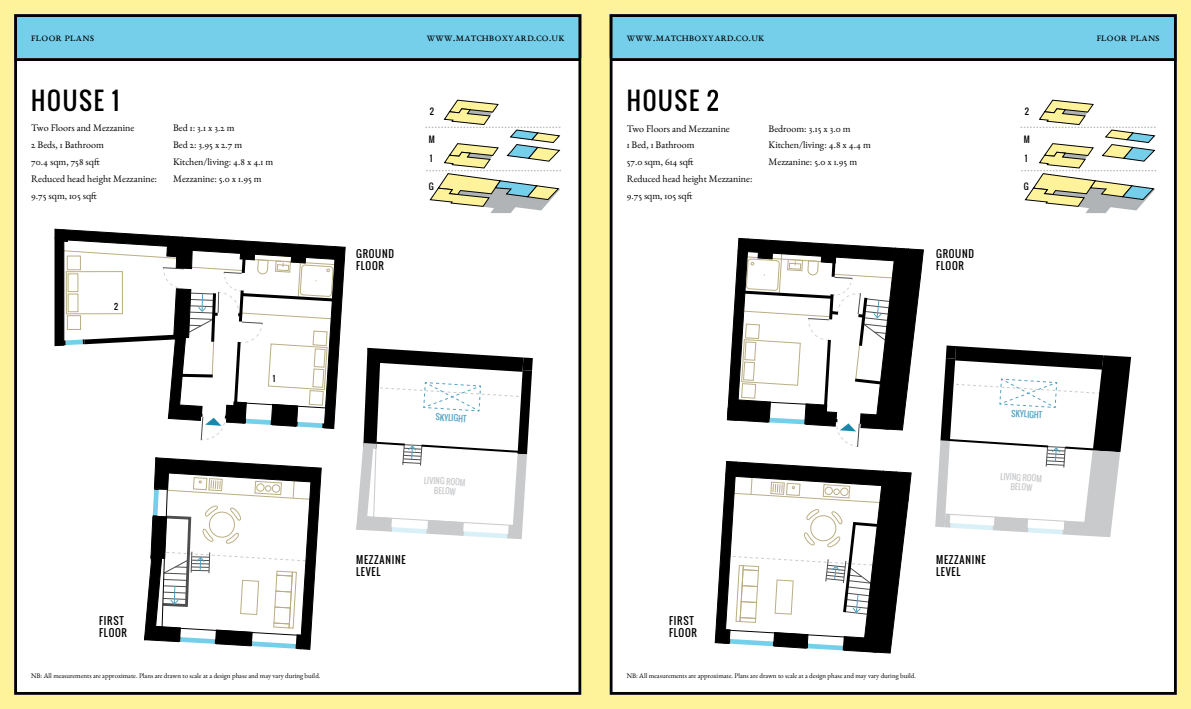
<style>
.page{position:relative;width:1191px;height:709px;background:#fef29a}
.page>*{position:absolute;margin:0;border:0;box-sizing:border-box;transform-origin:0 0}
.t1{font:24px "Oswald";letter-spacing:.07em;color:#000}
.t2{font:12px "EB Garamond";color:#000}
.t3{font:10px/17px "EB Garamond";color:#000}
.t4{font:10px/12px "Oswald";letter-spacing:.07em;color:#000}
.t5{font:8.4px "Oswald";color:#000}
.t6{font:8px/9.6px "Oswald";color:#c9cacc;text-align:center}
.t7{font:8px "Oswald";color:#51a2c2}
.t8{font:8px "Oswald";color:#000}
.t9{font:7px "EB Garamond";color:#000}
</style>
<div class="page">
<div style="left:609px;top:14px;width:567px;height:44px;background:#75cfeb"></div>
<div style="left:14px;top:14px;width:567px;height:44px;background:#75cfeb"></div>
<div style="left:14px;top:60px;width:567px;height:634px;background:#fff"></div>
<div style="left:609px;top:60px;width:567px;height:634px;background:#fff"></div>
<svg style="left:55px;top:229px;width:290px;height:212px"></svg>
<svg style="left:727px;top:238px;width:196px;height:209px"></svg>
<svg style="left:144px;top:457px;width:177px;height:193px"></svg>
<svg style="left:715px;top:461px;width:196px;height:192px"></svg>
<svg style="left:356px;top:348px;width:177px;height:191px"></svg>
<svg style="left:935px;top:345px;width:196px;height:192px"></svg>
<svg style="left:707px;top:90px;width:11px;height:21px"></svg>
<svg style="left:425px;top:100px;width:136px;height:113px"></svg>
<svg style="left:1020px;top:100px;width:136px;height:113px"></svg>
<hr style="left:14px;top:58px;width:566px;height:3px;background:#000">
<hr style="left:610px;top:58px;width:566px;height:3px;background:#000">
<div style="left:609px;top:14px;width:567px;height:680px;border:3px solid #000"></div>
<div style="left:14px;top:14px;width:567px;height:680px;border:3px solid #000"></div>
<p class="t2" style="left:427px;top:27px;width:139px">www.matchboxyard.co.uk</p>
<p class="t2" style="left:627px;top:27px;width:139px">www.matchboxyard.co.uk</p>
<p class="t2" style="left:31px;top:27px;width:65px">floor plans</p>
<p class="t2" style="left:1096px;top:27px;width:65px">floor plans</p>
<h1 class="t1" style="left:31px;top:82px;width:90px">HOUSE 1</h1>
<p class="t3" style="left:31px;top:119px;width:105px">Two Floors and Mezzanine</p>
<p class="t3" style="left:173px;top:119px;width:63px">Bed 1: 3.1 x 3.2 m</p>
<p class="t3" style="left:31px;top:136px;width:74px">2 Beds, 1 Bathroom</p>
<p class="t3" style="left:173px;top:136px;width:71px">Bed 2: 3.95 x 2.7 m</p>
<p class="t3" style="left:31px;top:153px;width:70px">70.4 sqm, 758 sqft</p>
<p class="t3" style="left:173px;top:153px;width:102px">Kitchen/living: 4.8 x 4.1 m</p>
<p class="t3" style="left:31px;top:170px;width:127px">Reduced head height Mezzanine:</p>
<p class="t3" style="left:173px;top:170px;width:90px">Mezzanine: 5.0 x 1.95 m</p>
<p class="t3" style="left:31px;top:187px;width:67px">9.75 sqm, 105 sqft</p>
<p class="t8" style="left:114px;top:301px;width:5px">2</p>
<p class="t8" style="left:273px;top:372px;width:4px">1</p>
<p class="t5" style="left:430px;top:105px;width:6px">2</p>
<p class="t5" style="left:430px;top:152px;width:4px">1</p>
<p class="t5" style="left:429px;top:133px;width:8px">M</p>
<p class="t5" style="left:429px;top:180px;width:6px">G</p>
<h1 class="t1" style="left:627px;top:82px;width:74px">HOUSE</h1>
<p class="t3" style="left:627px;top:120px;width:105px">Two Floors and Mezzanine</p>
<p class="t3" style="left:768px;top:120px;width:84px">Bedroom: 3.15 x 3.0 m</p>
<p class="t3" style="left:627px;top:136px;width:69px">1 Bed, 1 Bathroom</p>
<p class="t3" style="left:768px;top:136px;width:104px">Kitchen/living: 4.8 x 4.4 m</p>
<p class="t3" style="left:627px;top:153px;width:68px">57.0 sqm, 614 sqft</p>
<p class="t3" style="left:768px;top:153px;width:90px">Mezzanine: 5.0 x 1.95 m</p>
<p class="t3" style="left:627px;top:170px;width:127px">Reduced head height Mezzanine:<br>9.75 sqm, 105 sqft</p>
<p class="t4" style="left:356px;top:247px;width:39px">GROUND<br>FLOOR</p>
<p class="t4" style="left:936px;top:247px;width:39px">GROUND<br>FLOOR</p>
<p class="t5" style="left:1025px;top:105px;width:6px">2</p>
<p class="t5" style="left:1025px;top:152px;width:4px">1</p>
<p class="t5" style="left:1023px;top:133px;width:8px">M</p>
<p class="t5" style="left:1023px;top:180px;width:6px">G</p>
<p class="t7" style="left:436px;top:411px;width:32px;rotate:3deg">SKYLIGHT</p>
<p class="t7" style="left:1011px;top:407px;width:32px;rotate:3deg">SKYLIGHT</p>
<p class="t6" style="left:424px;top:475px;width:43px;rotate:3deg">LIVING ROOM<br>BELOW</p>
<p class="t6" style="left:1000px;top:471px;width:43px;rotate:3deg">LIVING ROOM<br>BELOW</p>
<p class="t4" style="left:356px;top:554px;width:51px">MEZZANINE<br>LEVEL</p>
<p class="t4" style="left:936px;top:554px;width:51px">MEZZANINE<br>LEVEL</p>
<p class="t4" style="left:99px;top:614px;width:29px">FIRST<br>FLOOR</p>
<p class="t4" style="left:669px;top:614px;width:29px">FIRST<br>FLOOR</p>
<p class="t9" style="left:31px;top:669px;width:291px">NB: All measurements are approximate. Plans are drawn to scale at a design phase and may vary during build.</p>
<p class="t9" style="left:626px;top:669px;width:291px">NB: All measurements are approximate. Plans are drawn to scale at a design phase and may vary during build.</p>
</div>
